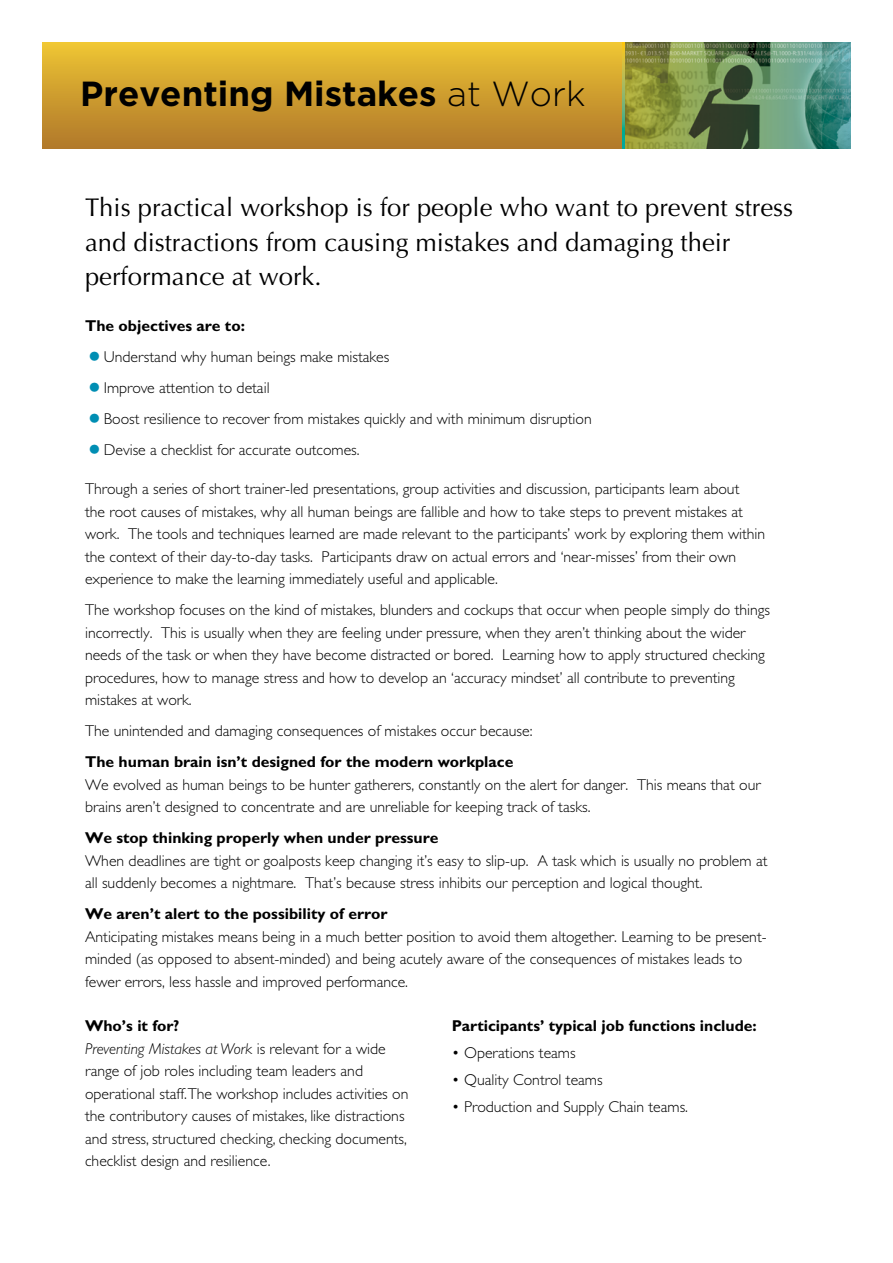
<style>
.page{position:relative;width:893px;height:1263px;background:#fff}
.page>*{position:absolute;margin:0;border:0;box-sizing:border-box;transform-origin:0 0}
.t1{font:700 34.8px "Gotham";color:#000}
.t2{font:25.65px/34.5px "Optima";color:#000}
.t3{font:300 15.75px/22.5px "Gill Sans";color:#000}
.t4{font:700 15.75px "Gill Sans";color:#000}
.s1{font-weight:300}
.s2{font-size:37.5px;color:#008eb3}
.s3{font-weight:700}
.s4{font-style:italic}
</style>
<div class="page">
<div style="left:43px;top:43px;width:586px;height:106px;background:linear-gradient(to bottom,#edc533,#b0772a)"></div>
<img style="left:625px;top:43px;width:225px;height:106px">
<svg style="left:623px;top:43px;width:2px;height:106px"></svg>
<h1 class="t1" style="left:80px;top:70px;width:507px">Preventing Mistakes <span class="s1">at Work</span></h1>
<h2 class="t2" style="left:85px;top:190px;width:710px">This practical workshop is for people who want to prevent stress and distractions from causing mistakes and damaging their performance at work.</h2>
<p class="t4" style="left:85px;top:316px;width:161px">The objectives are to:</p>
<p class="t3" style="left:85px;top:345px;width:306px"><span class="s2">•</span>Understand why human beings make mistakes</p>
<p class="t3" style="left:85px;top:376px;width:186px"><span class="s2">•</span>Improve attention to detail</p>
<p class="t3" style="left:85px;top:407px;width:508px"><span class="s2">•</span>Boost resilience to recover from mistakes quickly and with minimum disruption</p>
<p class="t3" style="left:85px;top:438px;width:276px"><span class="s2">•</span>Devise a checklist for accurate outcomes.</p>
<p class="t3" style="left:85px;top:478px;width:682px">Through a series of short trainer-led presentations, group activities and discussion, participants learn about<br>the root causes of mistakes, why all human beings are fallible and how to take steps to prevent mistakes at work. The tools and techniques learned are made relevant to the participants’ work by exploring them within the context of their day-to-day tasks. Participants draw on actual errors and ‘near-misses’ from their own experience to make the learning immediately useful and applicable.</p>
<p class="t3" style="left:85px;top:599px;width:687px">The workshop focuses on the kind of mistakes, blunders and cockups that occur when people simply do things incorrectly. This is usually when they are feeling under pressure, when they aren’t thinking about the wider needs of the task or when they have become distracted or bored. Learning how to apply structured checking procedures, how to manage stress and how to develop an ‘accuracy mindset’ all contribute to preventing mistakes at work.</p>
<p class="t3" style="left:85px;top:720px;width:449px">The unintended and damaging consequences of mistakes occur because:</p>
<p class="t4" style="left:85px;top:753px;width:430px">The human brain isn’t designed for the modern workplace</p>
<p class="t3" style="left:85px;top:773px;width:677px">We evolved as human beings to be hunter gatherers, constantly on the alert for danger. This means that our brains aren’t designed to concentrate and are unreliable for keeping track of tasks.</p>
<p class="t4" style="left:85px;top:829px;width:355px">We stop thinking properly when under pressure</p>
<p class="t3" style="left:85px;top:849px;width:684px">When deadlines are tight or goalposts keep changing it’s easy to slip-up. A task which is usually no problem at all suddenly becomes a nightmare. That’s because stress inhibits our perception and logical thought.</p>
<p class="t4" style="left:85px;top:905px;width:304px">We aren’t alert to the possibility of error</p>
<p class="t3" style="left:85px;top:925px;width:683px">Anticipating mistakes means being in a much better position to avoid them altogether. Learning to be present&shy;minded (as opposed to absent-minded) and being acutely aware of the consequences of mistakes leads to fewer errors, less hassle and improved performance.</p>
<p class="t3" style="left:85px;top:1015px;width:325px"><span class="s3">Who’s it for?<br></span><span class="s4">Preventing Mistakes at Work</span> is relevant for a wide range of job roles including team leaders and operational staff.The workshop includes activities on the contributory causes of mistakes, like distractions and stress, structured checking, checking documents, checklist design and resilience.</p>
<p class="t4" style="left:452px;top:1017px;width:307px">Participants’ typical job functions include:</p>
<p class="t3" style="left:452px;top:1042px;width:125px">• Operations teams</p>
<p class="t3" style="left:452px;top:1068px;width:152px">• Quality Control teams</p>
<p class="t3" style="left:452px;top:1095px;width:238px">• Production and Supply Chain teams.</p>
</div>
